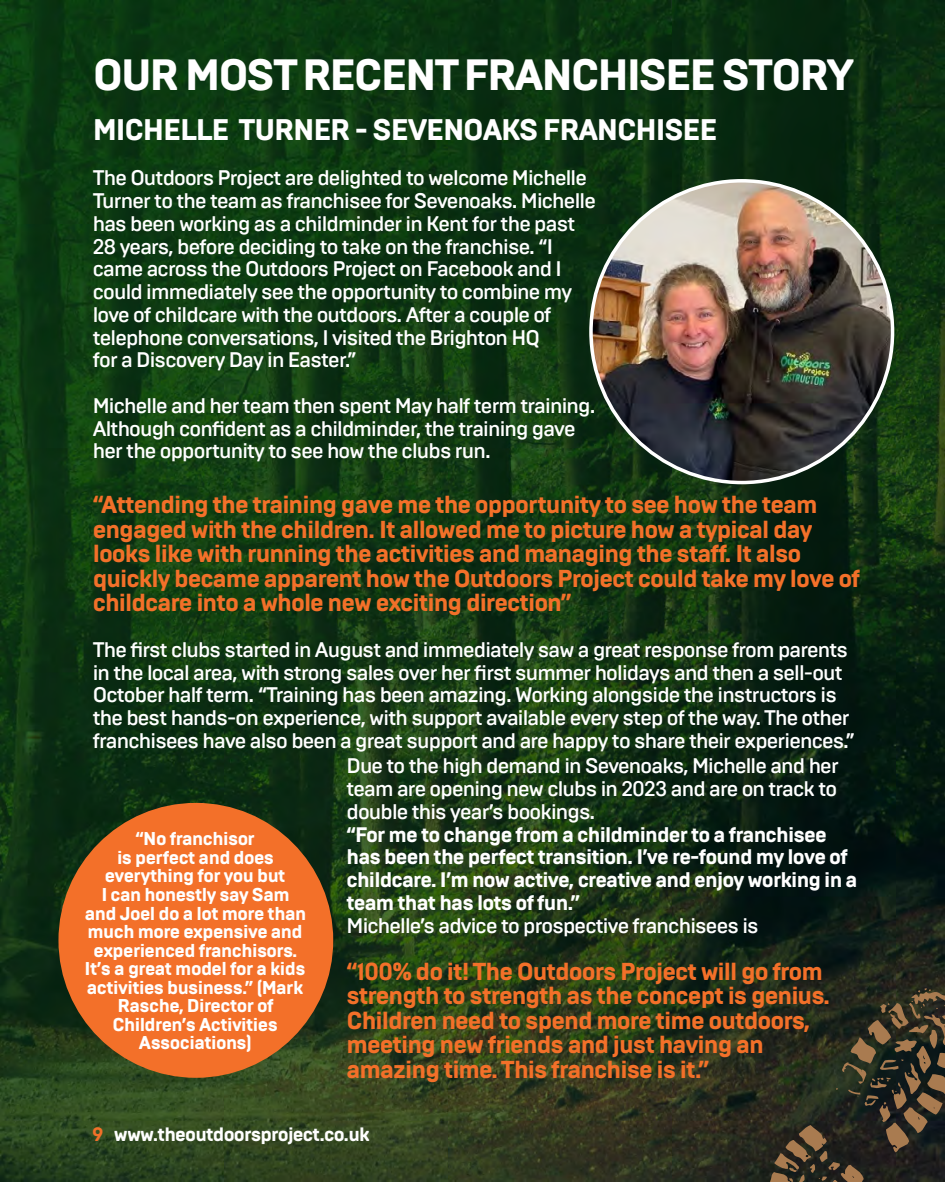
<style>
.page{position:relative;width:945px;height:1182px;background:#fff}
.page>*{position:absolute;margin:0;border:0;box-sizing:border-box;transform-origin:0 0}
.t1{font:800 43.75px "Brutal Type";letter-spacing:-.05em;color:#fff}
.t2{font:800 29.75px "Brutal Type";letter-spacing:-.04em;color:#fff}
.t3{font:800 24.5px/24.5px "Brutal Type";letter-spacing:-.04em;color:#f37029}
.t4{font:500 21px/22.8px "Brutal Type";letter-spacing:-.04em;color:#fff}
.t5{font:800 21px/22.8px "Brutal Type";letter-spacing:-.04em;color:#fff}
.t6{font:800 19.25px "Brutal Type";letter-spacing:-.04em;color:#fff}
.t7{font:800 18.55px/18.6px "Brutal Type";letter-spacing:-.03em;color:#fff;text-align:center}
.s1{color:#f37029}
</style>
<div class="page">
<img style="left:0;top:0;width:945px;height:1181px">
<svg style="left:770px;top:988px;width:175px;height:193px;background:#363225"></svg>
<img style="left:591px;top:181px;width:302px;height:301px;border-radius:151px">
<div style="left:58px;top:802px;width:275px;height:275px;background:#f37029;border-radius:50%"></div>
<h1 class="t1" style="left:93px;top:48px;width:763px">OUR MOST RECENT FRANCHISEE STORY</h1>
<h2 class="t2" style="left:93px;top:111px;width:626px">MICHELLE TURNER - SEVENOAKS FRANCHISEE</h2>
<p class="t4" style="left:93px;top:167px;width:505px">The Outdoors Project are delighted to welcome Michelle Turner to the team as franchisee for Sevenoaks. Michelle has been working as a childminder in Kent for the past 28 years, before deciding to take on the franchise. “I came across the Outdoors Project on Facebook and I could immediately see the opportunity to combine my love of childcare with the outdoors. After a couple of telephone conversations, I visited the Brighton HQ<br>for a Discovery Day in Easter.”</p>
<p class="t4" style="left:93px;top:394px;width:504px">Michelle and her team then spent May half term training.<br>Although confident as a childminder, the training gave her the opportunity to see how the clubs run.</p>
<p class="t3" style="left:93px;top:492px;width:769px">“Attending the training gave me the opportunity to see how the team engaged with the children. It allowed me to picture how a typical day looks like with running the activities and managing the staff. It also quickly became apparent how the Outdoors Project could take my love of childcare into a whole new exciting direction”</p>
<p class="t4" style="left:93px;top:638px;width:764px">The first clubs started in August and immediately saw a great response from parents in the local area, with strong sales over her first summer holidays and then a sell-out October half term. “Training has been amazing. Working alongside the instructors is the best hands-on experience, with support available every step of the way. The other franchisees have also been a great support and are happy to share their experiences.”</p>
<p class="t7" style="left:85px;top:829px;width:223px">“No franchisor<br>is perfect and does everything for you but<br>I can honestly say Sam and Joel do a lot more than much more expensive and experienced franchisors.<br>It’s a great model for a kids activities business.” (Mark<br>Rasche, Director of<br>Children’s Activities<br>Associations)</p>
<p class="t4" style="left:346px;top:754px;width:494px;text-align:justify">Due to the high demand in Sevenoaks, Michelle and her team are opening new clubs in 2023 and are on track to double this year’s bookings.</p>
<p class="t5" style="left:346px;top:823px;width:513px">“For me to change from a childminder to a franchisee has been the perfect transition. I’ve re-found my love of childcare. I’m now active, creative and enjoy working in a team that has lots of fun.”</p>
<p class="t4" style="left:346px;top:913px;width:414px">Michelle’s advice to prospective franchisees is</p>
<p class="t3" style="left:346px;top:959px;width:485px">“100% do it! The Outdoors Project will go from strength to strength as the concept is genius.<br>Children need to spend more time outdoors, meeting new friends and just having an amazing time. This franchise is it.”</p>
<p class="t6" style="left:92px;top:1122px;width:279px"><span class="s1">9</span> www.theoutdoorsproject.co.uk</p>
</div>
